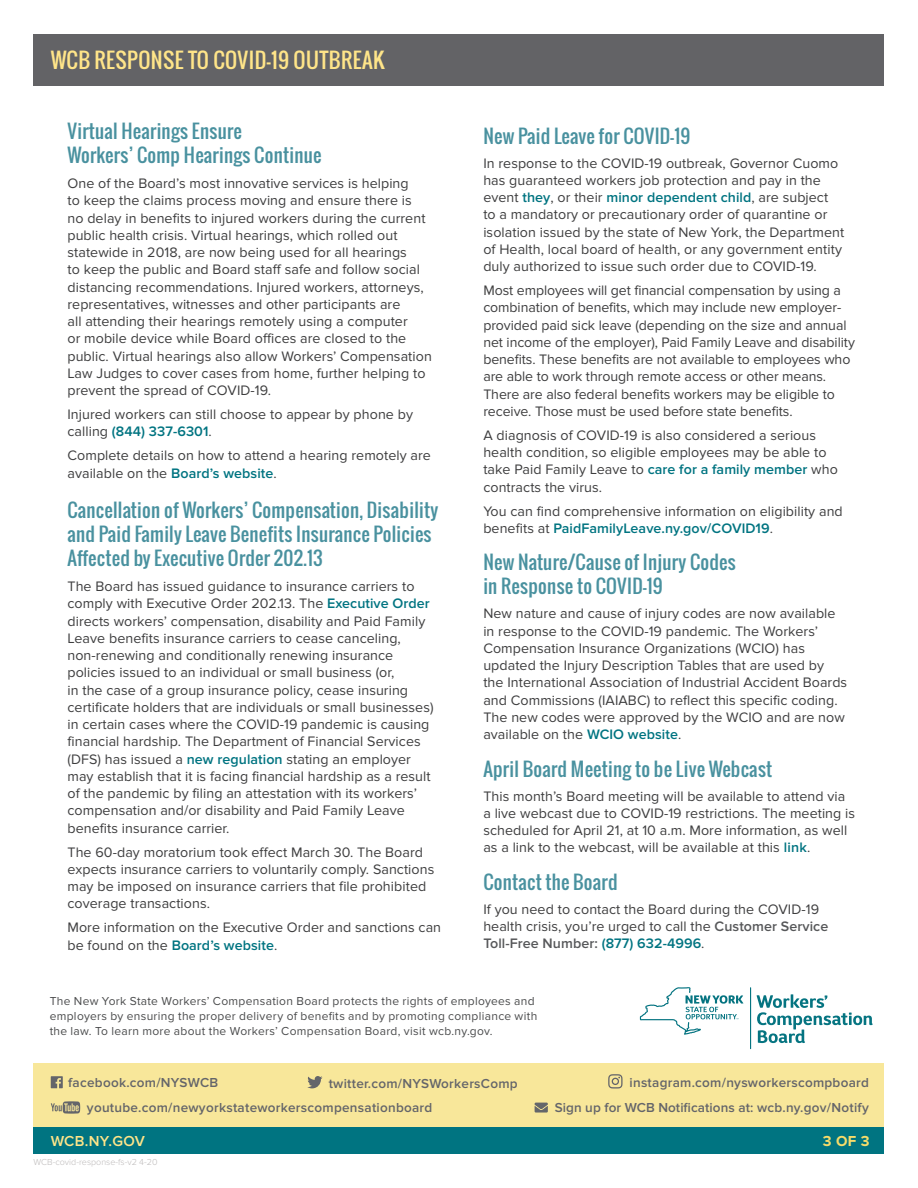
<style>
.page{position:relative;width:918px;height:1188px;background:#fff}
.page>*{position:absolute;margin:0;border:0;box-sizing:border-box;transform-origin:0 0}
.Headline-Oswald_H1{font:21px "Oswald";letter-spacing:.02em;color:#ffe589}
.Question_alt-subhead{font:18.75px/24px "Oswald";letter-spacing:.015em;color:#49919f}
.t1{font:600 15px "Proxima Nova";letter-spacing:.02em;color:#ffe589}
.t2{font:700 15px "Proxima Nova";color:#f6dc6a}
.Body_Copy_-P{font:14.25px/17.2px "Proxima Nova";letter-spacing:.005em;color:#3e3e3f}
.t3{font:600 13.5px "Proxima Nova";letter-spacing:.02em;color:#64656a}
.t4{font:12px/15px "Proxima Nova";letter-spacing:.025em;color:#4b4c4d}
.t5{font:300 9px "Proxima Nova";color:#bdbaba}
.s1{font-weight:600;color:#007481}
.s2{font-weight:600;color:#57585a}
</style>
<div class="page">
<div style="left:34px;top:1063px;width:850px;height:89px;background:#f8e79a"></div>
<svg style="left:51px;top:1076px;width:12px;height:12px"></svg>
<svg style="left:51px;top:1101px;width:29px;height:13px"></svg>
<svg style="left:307px;top:1076px;width:16px;height:12px"></svg>
<svg style="left:608px;top:1074px;width:15px;height:15px"></svg>
<div style="left:34px;top:1127px;width:850px;height:27px;background:#007481"></div>
<svg style="left:535px;top:1103px;width:13px;height:10px"></svg>
<hr style="left:750px;top:987px;width:1px;height:62px;background:#057481">
<svg style="left:640px;top:987px;width:103px;height:48px"></svg>
<svg style="left:757px;top:994px;width:116px;height:49px"></svg>
<div style="left:34px;top:34px;width:850px;height:51px;background:#636366"></div>
<h1 class="Headline-Oswald_H1" style="left:51px;top:44px;width:335px">WCB RESPONSE TO COVID-19 OUTBREAK</h1>
<h2 class="Question_alt-subhead" style="left:68px;top:119px;width:255px">Virtual Hearings Ensure<br>Workers’ Comp Hearings Continue</h2>
<p class="Body_Copy_-P" style="left:68px;top:175px;width:366px">One of the Board’s most innovative services is helping<br>to keep the claims process moving and ensure there is<br>no delay in benefits to injured workers during the current public health crisis. Virtual hearings, which rolled out statewide in 2018, are now being used for all hearings<br>to keep the public and Board staff safe and follow social distancing recommendations. Injured workers, attorneys, representatives, witnesses and other participants are<br>all attending their hearings remotely using a computer<br>or mobile device while Board offices are closed to the public. Virtual hearings also allow Workers’ Compensation Law Judges to cover cases from home, further helping to prevent the spread of COVID-19.</p>
<p class="Body_Copy_-P" style="left:68px;top:406px;width:347px">Injured workers can still choose to appear by phone by calling <span class="s1">(844) 337-6301</span>.</p>
<p class="Body_Copy_-P" style="left:68px;top:447px;width:365px">Complete details on how to attend a hearing remotely are available on the <span class="s1">Board’s website</span>.</p>
<h2 class="Question_alt-subhead" style="left:68px;top:498px;width:372px">Cancellation of Workers’ Compensation, Disability and Paid Family Leave Benefits Insurance Policies<br>Affected by Executive Order 202.13</h2>
<p class="Body_Copy_-P" style="left:68px;top:578px;width:368px">The Board has issued guidance to insurance carriers to comply with Executive Order 202.13. The <span class="s1">Executive Order </span>directs workers’ compensation, disability and Paid Family Leave benefits insurance carriers to cease canceling, non-renewing and conditionally renewing insurance policies issued to an individual or small business (or,<br>in the case of a group insurance policy, cease insuring certificate holders that are individuals or small businesses) in certain cases where the COVID-19 pandemic is causing financial hardship. The Department of Financial Services (DFS) has issued a <span class="s1">new regulation</span> stating an employer may establish that it is facing financial hardship as a result of the pandemic by filing an attestation with its workers’ compensation and/or disability and Paid Family Leave benefits insurance carrier.</p>
<p class="Body_Copy_-P" style="left:68px;top:844px;width:368px">The 60-day moratorium took effect March 30. The Board expects insurance carriers to voluntarily comply. Sanctions may be imposed on insurance carriers that file prohibited coverage transactions.</p>
<p class="Body_Copy_-P" style="left:68px;top:919px;width:375px">More information on the Executive Order and sanctions can be found on the <span class="s1">Board’s website</span>.</p>
<h2 class="Question_alt-subhead" style="left:483px;top:123px;width:209px">New Paid Leave for COVID-19</h2>
<p class="Body_Copy_-P" style="left:483px;top:155px;width:363px">In response to the COVID-19 outbreak, Governor Cuomo has guaranteed workers job protection and pay in the event <span class="s1">they</span>, or their <span class="s1">minor dependent child</span>, are subject<br>to a mandatory or precautionary order of quarantine or isolation issued by the state of New York, the Department of Health, local board of health, or any government entity duly authorized to issue such order due to COVID-19.</p>
<p class="Body_Copy_-P" style="left:483px;top:282px;width:373px">Most employees will get financial compensation by using a combination of benefits, which may include new employer&shy;provided paid sick leave (depending on the size and annual net income of the employer), Paid Family Leave and disability benefits. These benefits are not available to employees who are able to work through remote access or other means.<br>There are also federal benefits workers may be eligible to receive. Those must be used before state benefits.</p>
<p class="Body_Copy_-P" style="left:483px;top:427px;width:356px">A diagnosis of COVID-19 is also considered a serious health condition, so eligible employees may be able to take Paid Family Leave to <span class="s1">care for a family member</span> who contracts the virus.</p>
<p class="Body_Copy_-P" style="left:483px;top:503px;width:361px">You can find comprehensive information on eligibility and benefits at <span class="s1">PaidFamilyLeave.ny.gov/COVID19</span>.</p>
<h2 class="Question_alt-subhead" style="left:483px;top:550px;width:254px">New Nature/Cause of Injury Codes in Response to COVID-19</h2>
<p class="Body_Copy_-P" style="left:483px;top:605px;width:365px">New nature and cause of injury codes are now available in response to the COVID-19 pandemic. The Workers’ Compensation Insurance Organizations (WCIO) has updated the Injury Description Tables that are used by the International Association of Industrial Accident Boards and Commissions (IAIABC) to reflect this specific coding.<br>The new codes were approved by the WCIO and are now available on the <span class="s1">WCIO website</span>.</p>
<h2 class="Question_alt-subhead" style="left:483px;top:756px;width:290px">April Board Meeting to be Live Webcast</h2>
<p class="Body_Copy_-P" style="left:483px;top:788px;width:373px">This month’s Board meeting will be available to attend via a live webcast due to COVID-19 restrictions. The meeting is scheduled for April 21, at 10 a.m. More information, as well as a link to the webcast, will be available at this <span class="s1">link</span>.</p>
<h2 class="Question_alt-subhead" style="left:483px;top:870px;width:136px">Contact the Board</h2>
<p class="Body_Copy_-P" style="left:483px;top:901px;width:346px">If you need to contact the Board during the COVID-19 health crisis, you’re urged to call the <span class="s2">Customer Service<br>Toll-Free Number:</span> <span class="s1">(877) 632-4996</span>.</p>
<p class="t4" style="left:50px;top:993px;width:489px">The New York State Workers’ Compensation Board protects the rights of employees and employers by ensuring the proper delivery of benefits and by promoting compliance with the law. To learn more about the Workers’ Compensation Board, visit wcb.ny.gov.</p>
<p class="t3" style="left:329px;top:1075px;width:191px">twitter.com/NYSWorkersComp</p>
<p class="t3" style="left:630px;top:1075px;width:241px">instagram.com/nysworkerscompboard</p>
<p class="t3" style="left:68px;top:1075px;width:152px">facebook.com/NYSWCB</p>
<p class="t3" style="left:87px;top:1099px;width:347px">youtube.com/newyorkstateworkerscompensationboard</p>
<p class="t3" style="left:555px;top:1099px;width:316px">Sign up for WCB Notifications at: wcb.ny.gov/Notify</p>
<p class="t1" style="left:51px;top:1132px;width:96px">WCB.NY.GOV</p>
<p class="t2" style="left:823px;top:1132px;width:48px">3 OF 3</p>
<p class="t5" style="left:33px;top:1157px;width:126px">WCB-covid-response-fs-v2 4-20</p>
</div>
